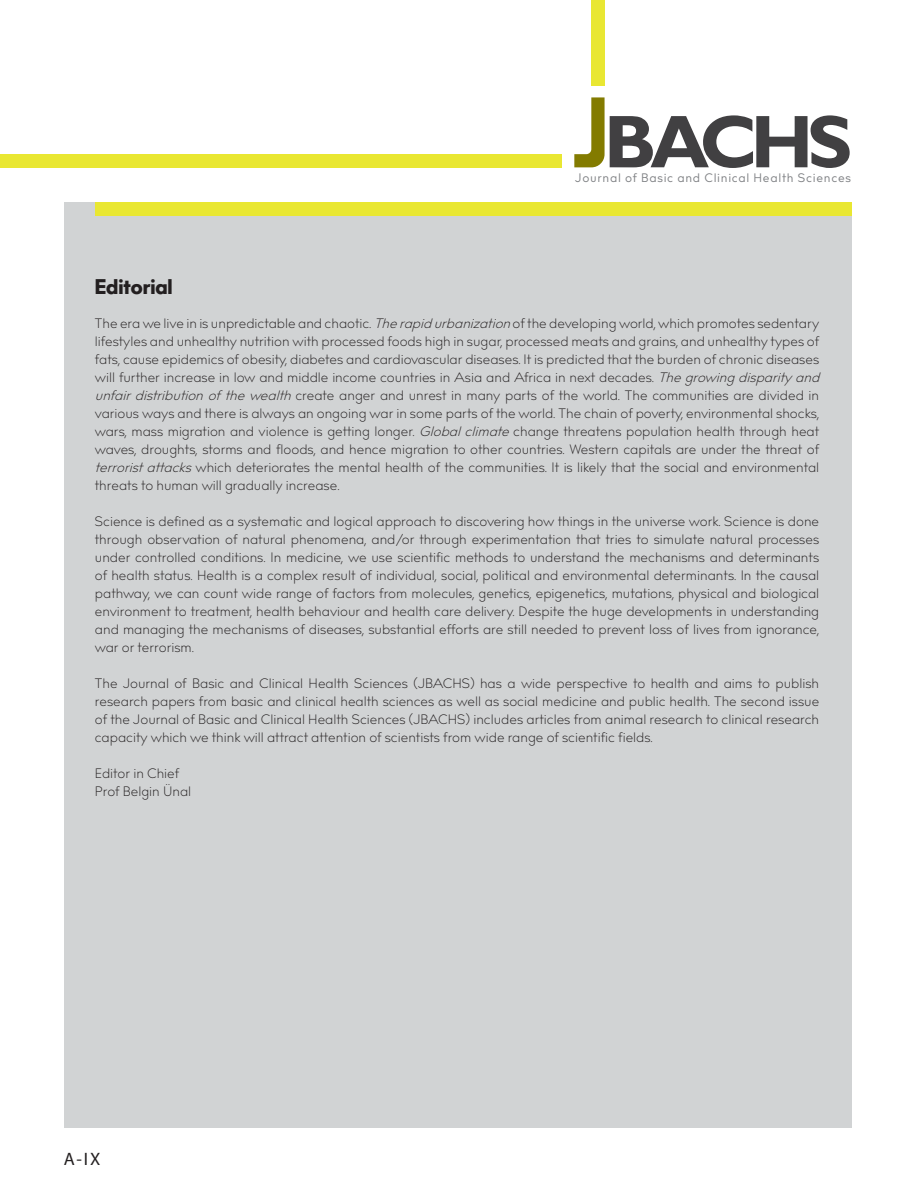
<style>
.page{position:relative;width:915px;height:1191px;background:#fff}
.page>*{position:absolute;margin:0;border:0;box-sizing:border-box;transform-origin:0 0}
.t1{font:21px "billcorporatenarrow super";color:#231f20}
.t2{font:18px "Myriad Pro";color:#231f20}
.t3{font:300 13.5px/18px "billcorporatenarrow";color:#231f20}
.t4{font:12.15px "billcorporatenarrow";letter-spacing:.06em;color:#808285}
.s1{font-style:italic}
</style>
<div class="page">
<div style="left:591px;top:0;width:13px;height:86px;background:#e9e732"></div>
<div style="left:0;top:154px;width:561px;height:13px;background:#e9e732"></div>
<svg style="left:574px;top:97px;width:275px;height:71px"></svg>
<div style="left:64px;top:202px;width:786px;height:925px;background:#d1d3d4"></div>
<div style="left:95px;top:202px;width:755px;height:13px;background:#e9e732"></div>
<p class="t4" style="left:575px;top:169px;width:277px">Journal of Basic and Clinical Health Sciences</p>
<h1 class="t1" style="left:95px;top:272px;width:79px">Editorial</h1>
<p class="t3" style="left:95px;top:315px;width:731px">The era we live in is unpredictable and chaotic. <span class="s1">Therapidurbanization</span>of the developing world, which promotes sedentary lifestyles and unhealthy nutrition with processed foods high in sugar, processed meats and grains, and unhealthy types of fats, cause epidemics of obesity, diabetes and cardiovascular diseases. It is predicted that the burden of chronic diseases will further increase in low and middle income countries in Asia and Africa in next decades. <span class="s1">Thegrowingdisparityand unfairdistributionofthewealth</span>create anger and unrest in many parts of the world. The communities are divided in various ways and there is always an ongoing war in some parts of the world. The chain of poverty, environmental shocks, wars, mass migration and violence is getting longer. <span class="s1">Globalclimate</span>change threatens population health through heat waves, droughts, storms and floods, and hence migration to other countries. Western capitals are under the threat of <span class="s1">terroristattacks</span>which deteriorates the mental health of the communities. It is likely that the social and environmental threats to human will gradually increase.</p>
<p class="t3" style="left:95px;top:513px;width:725px;text-align:justify">Science is defined as a systematic and logical approach to discovering how things in the universe work. Science is done through observation of natural phenomena, and/or through experimentation that tries to simulate natural processes under controlled conditions. In medicine, we use scientific methods to understand the mechanisms and determinants of health status. Health is a complex result of individual, social, political and environmental determinants. In the causal pathway, we can count wide range of factors from molecules, genetics, epigenetics, mutations, physical and biological environment to treatment, health behaviour and health care delivery. Despite the huge developments in understanding and managing the mechanisms of diseases, substantial efforts are still needed to prevent loss of lives from ignorance, war or terrorism.</p>
<p class="t3" style="left:95px;top:675px;width:725px;text-align:justify">The Journal of Basic and Clinical Health Sciences (JBACHS) has a wide perspective to health and aims to publish research papers from basic and clinical health sciences as well as social medicine and public health. The second issue of the Journal of Basic and Clinical Health Sciences (JBACHS) includes articles from animal research to clinical research capacity which we think will attract attention of scientists from wide range of scientific fields.</p>
<p class="t3" style="left:95px;top:765px;width:98px">Editor in Chief<br>Prof Belgin Ünal</p>
<h2 class="t2" style="left:64px;top:1147px;width:38px">A-IX</h2>
</div>
